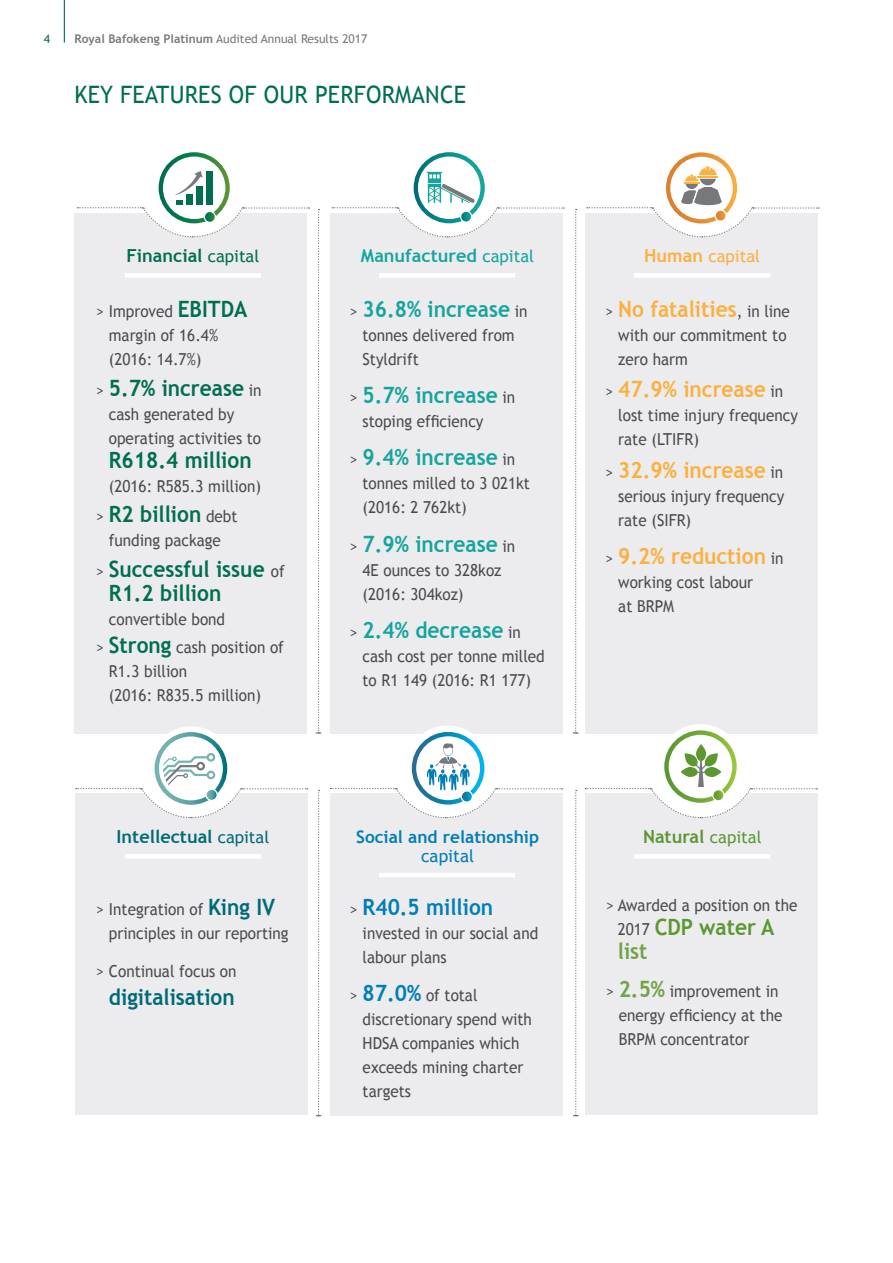
<style>
.page{position:relative;width:893px;height:1263px;background:#fff}
.page>*{position:absolute;margin:0;border:0;box-sizing:border-box;transform-origin:0 0}
.t1{font:24px "Trebuchet MS";letter-spacing:.01em;color:#006e51;scale:.95 1}
.t2{font:700 22.5px "Trebuchet MS";color:#16a59d;scale:.93 1}
.t3{font:700 22.5px/24px "Trebuchet MS";color:#006e51;scale:.93 1}
.t4{font:700 22.5px "Trebuchet MS";color:#fbb03f;scale:.93 1}
.t5{font:700 22.5px/24px "Trebuchet MS";color:#5c9731;scale:.93 1}
.t6{font:700 22.5px "Trebuchet MS";color:#006b76;scale:.93 1}
.t7{font:700 22.5px "Trebuchet MS";color:#007eb7;scale:.93 1}
.t8{font:700 18px "Trebuchet MS";color:#16a59d}
.t9{font:700 18px "Trebuchet MS";color:#006b76}
.t10{font:700 18px "Trebuchet MS";color:#006e51}
.t11{font:700 18px "Trebuchet MS";color:#5c9731}
.t12{font:700 17.25px "Trebuchet MS";color:#007eb7}
.t13{font:17.25px "Trebuchet MS";color:#007eb7}
.t14{font:16.8px "Trebuchet MS";color:#fbb03f}
.t15{font:16.5px/24px "Trebuchet MS";color:#4b4c4d;scale:.93 1}
.t16{font:12px "Trebuchet MS";color:#76787b}
.t17{font:12px "Trebuchet MS";color:#006e51}
.s1{font-weight:700}
.s2{font-weight:400;font-size:16.8px}
.s3{font-weight:700;font-size:18px}
.s4{font-weight:400;font-size:16.5px;color:#4b4c4d}
.s5{font-weight:700;font-size:22.5px;color:#006e51}
.s6{font-weight:700;font-size:22.5px;color:#006b76}
.s7{font-weight:700;font-size:22.5px;color:#007eb7}
.s8{color:#73a247}
.s9{font-weight:700;font-size:22.5px;color:#73a247}
</style>
<div class="page">
<hr style="left:64px;top:0;width:1px;height:43px;background:#006e51">
<div style="left:330px;top:213px;width:233px;height:520px;background:#ececee"></div>
<div style="left:585px;top:213px;width:233px;height:520px;background:#ececee"></div>
<div style="left:74px;top:213px;width:233px;height:520px;background:#ececee"></div>
<svg style="left:316px;top:209px;width:5px;height:524px"></svg>
<svg style="left:573px;top:209px;width:5px;height:524px"></svg>
<svg style="left:161px;top:154px;width:67px;height:67px"></svg>
<div style="left:159px;top:152px;width:71px;height:71px;border:4px solid #fff;border-radius:50%"></div>
<svg style="left:77px;top:171px;width:232px;height:67px"></svg>
<div style="left:204px;top:211px;width:12px;height:12px;border:1px solid #fff;border-radius:50%"></div>
<svg style="left:416px;top:154px;width:67px;height:67px"></svg>
<div style="left:414px;top:152px;width:71px;height:71px;border:4px solid #fff;border-radius:50%"></div>
<svg style="left:332px;top:172px;width:232px;height:66px"></svg>
<div style="left:460px;top:211px;width:12px;height:12px;border:1px solid #fff;border-radius:50%"></div>
<svg style="left:660px;top:146px;width:83px;height:83px"></svg>
<svg style="left:668px;top:155px;width:67px;height:66px"></svg>
<div style="left:666px;top:152px;width:71px;height:72px;border:4px solid #fff;border-radius:50%"></div>
<svg style="left:587px;top:166px;width:232px;height:72px"></svg>
<div style="left:125px;top:273px;width:136px;height:5px;background:#fff"></div>
<div style="left:379px;top:273px;width:136px;height:5px;background:#fff"></div>
<div style="left:634px;top:273px;width:136px;height:5px;background:#fff"></div>
<div style="left:331px;top:794px;width:232px;height:322px;background:#ececee"></div>
<div style="left:585px;top:793px;width:232px;height:322px;background:#ececee"></div>
<div style="left:76px;top:794px;width:232px;height:321px;background:#ececee"></div>
<svg style="left:316px;top:790px;width:5px;height:326px"></svg>
<svg style="left:573px;top:790px;width:6px;height:326px"></svg>
<div style="left:125px;top:854px;width:136px;height:5px;background:#fff"></div>
<hr style="left:379px;top:873px;width:136px;height:4px;background:#fff">
<div style="left:634px;top:854px;width:136px;height:5px;background:#fff"></div>
<svg style="left:405px;top:725px;width:85px;height:85px"></svg>
<div style="left:412px;top:732px;width:72px;height:72px;border:4px solid #fff;border-radius:50%"></div>
<svg style="left:330px;top:743px;width:233px;height:76px"></svg>
<div style="left:461px;top:790px;width:12px;height:13px;border:1px solid #fff;border-radius:50%"></div>
<div style="left:658px;top:724px;width:85px;height:85px;background:#fff;border-radius:50%"></div>
<svg style="left:666px;top:732px;width:68px;height:68px"></svg>
<div style="left:664px;top:730px;width:73px;height:73px;border:4px solid #fff;border-radius:50%"></div>
<svg style="left:585px;top:744px;width:232px;height:75px"></svg>
<div style="left:712px;top:789px;width:13px;height:12px;border:1px solid #fff;border-radius:50%"></div>
<div style="left:149px;top:726px;width:85px;height:85px;background:#fff;border-radius:50%"></div>
<div style="left:155px;top:732px;width:72px;height:73px;border:4px solid #fff;border-radius:50%"></div>
<svg style="left:76px;top:737px;width:232px;height:82px"></svg>
<div style="left:205px;top:789px;width:13px;height:12px;border:1px solid #fff;border-radius:50%"></div>
<p class="t17" style="left:44px;top:31px;width:8px">4</p>
<p class="t16" style="left:74px;top:31px;width:295px"><span class="s1">Royal Bafokeng Platinum</span> Audited Annual Results 2017</p>
<h1 class="t1" style="left:74px;top:80px;width:414px">KEY FEATURES OF OUR PERFORMANCE</h1>
<p class="t10" style="left:126px;top:245px;width:135px">Financial <span class="s2">capital</span></p>
<p class="t8" style="left:361px;top:245px;width:175px">Manufactured <span class="s2">capital</span></p>
<p class="t14" style="left:644px;top:246px;width:117px"><span class="s3">Human</span> capital</p>
<h2 class="t4" style="left:606px;top:295px;width:200px"><span class="s4">&gt;</span> No fatalities<span class="s4">, in line</span></h2>
<p class="t15" style="left:618px;top:323px;width:182px">with our commitment to zero harm</p>
<h2 class="t4" style="left:606px;top:375px;width:192px"><span class="s4">&gt;</span> 47.9% increase <span class="s4">in</span></h2>
<p class="t15" style="left:618px;top:404px;width:195px">lost time injury frequency rate (LTIFR)</p>
<h2 class="t4" style="left:606px;top:456px;width:192px"><span class="s4">&gt;</span> 32.9% increase <span class="s4">in</span></h2>
<p class="t15" style="left:618px;top:484px;width:180px">serious injury frequency rate (SIFR)</p>
<h2 class="t4" style="left:606px;top:542px;width:193px"><span class="s4">&gt;</span> 9.2% reduction <span class="s4">in</span></h2>
<p class="t15" style="left:618px;top:570px;width:147px">working cost labour at BRPM</p>
<h2 class="t2" style="left:350px;top:295px;width:192px"><span class="s4">&gt;</span> 36.8% increase <span class="s4">in</span></h2>
<p class="t15" style="left:363px;top:323px;width:165px">tonnes delivered from<br>Styldrift</p>
<h2 class="t2" style="left:350px;top:381px;width:179px"><span class="s4">&gt;</span> 5.7% increase <span class="s4">in</span></h2>
<p class="t15" style="left:363px;top:409px;width:132px">stoping efficiency</p>
<h2 class="t2" style="left:350px;top:443px;width:179px"><span class="s4">&gt;</span> 9.4% increase <span class="s4">in</span></h2>
<p class="t15" style="left:363px;top:472px;width:182px">tonnes milled to 3 021kt (2016: 2 762kt)</p>
<h2 class="t2" style="left:350px;top:530px;width:179px"><span class="s4">&gt;</span> 7.9% increase <span class="s4">in</span></h2>
<p class="t15" style="left:363px;top:558px;width:151px">4E ounces to 328koz (2016: 304koz)</p>
<h2 class="t2" style="left:350px;top:616px;width:185px"><span class="s4">&gt;</span> 2.4% decrease <span class="s4">in</span></h2>
<p class="t15" style="left:363px;top:644px;width:197px">cash cost per tonne milled to R1 149 (2016: R1 177)</p>
<p class="t15" style="left:109px;top:299px;width:150px;text-indent:-13px">&gt; Improved <span class="s5">EBITDA </span>margin of 16.4% (2016: 14.7%)</p>
<h2 class="t3" style="left:96px;top:375px;width:179px"><span class="s4">&gt;</span> 5.7% increase <span class="s4">in</span></h2>
<p class="t15" style="left:109px;top:402px;width:165px">cash generated by operating activities to</p>
<h2 class="t3" style="left:109px;top:447px;width:155px">R618.4 million</h2>
<p class="t15" style="left:109px;top:474px;width:165px">(2016: R585.3 million)</p>
<h2 class="t3" style="left:96px;top:502px;width:154px"><span class="s4">&gt;</span> R2 billion <span class="s4">debt</span></h2>
<p class="t15" style="left:109px;top:529px;width:122px">funding package</p>
<h2 class="t3" style="left:109px;top:557px;width:191px;text-indent:-13px"><span class="s4">&gt;</span> Successful issue <span class="s4">of<br></span>R1.2 billion</h2>
<p class="t15" style="left:96px;top:605px;width:203px;line-height:28.2px;text-indent:13px">convertible bond<br>&gt; <span class="s5">Strong</span> cash position of</p>
<p class="t15" style="left:109px;top:660px;width:165px">R1.3 billion<br>(2016: R835.5 million)</p>
<p class="t9" style="left:117px;top:826px;width:154px">Intellectual <span class="s2">capital</span></p>
<p class="t11" style="left:643px;top:826px;width:120px">Natural <span class="s2">capital</span></p>
<p class="t12" style="left:356px;top:826px;width:184px">Social and relationship</p>
<p class="t13" style="left:421px;top:846px;width:55px">capital</p>
<p class="t15" style="left:109px;top:897px;width:195px;text-indent:-13px">&gt; Integration of <span class="s6">King IV </span>principles in our reporting</p>
<p class="t15" style="left:96px;top:960px;width:152px">&gt; Continual focus on</p>
<h2 class="t6" style="left:109px;top:982px;width:137px">digitalisation</h2>
<h2 class="t7" style="left:350px;top:893px;width:155px"><span class="s4">&gt;</span> R40.5 million</h2>
<p class="t15" style="left:363px;top:921px;width:190px">invested in our social and labour plans</p>
<p class="t15" style="left:363px;top:984px;width:183px;text-indent:-13px">&gt; <span class="s7">87.0%</span> of total discretionary spend with<br>HDSA companies which exceeds mining charter targets</p>
<p class="t15" style="left:606px;top:893px;width:207px">&gt; Awarded a position on the</p>
<h2 class="t5" style="left:618px;top:915px;width:170px"><span class="s4">2017</span> CDP water A <span class="s8">list</span></h2>
<p class="t15" style="left:619px;top:979px;width:178px;text-indent:-13px">&gt; <span class="s9">2.5%</span> improvement in energy efficiency at the<br>BRPM concentrator</p>
</div>
